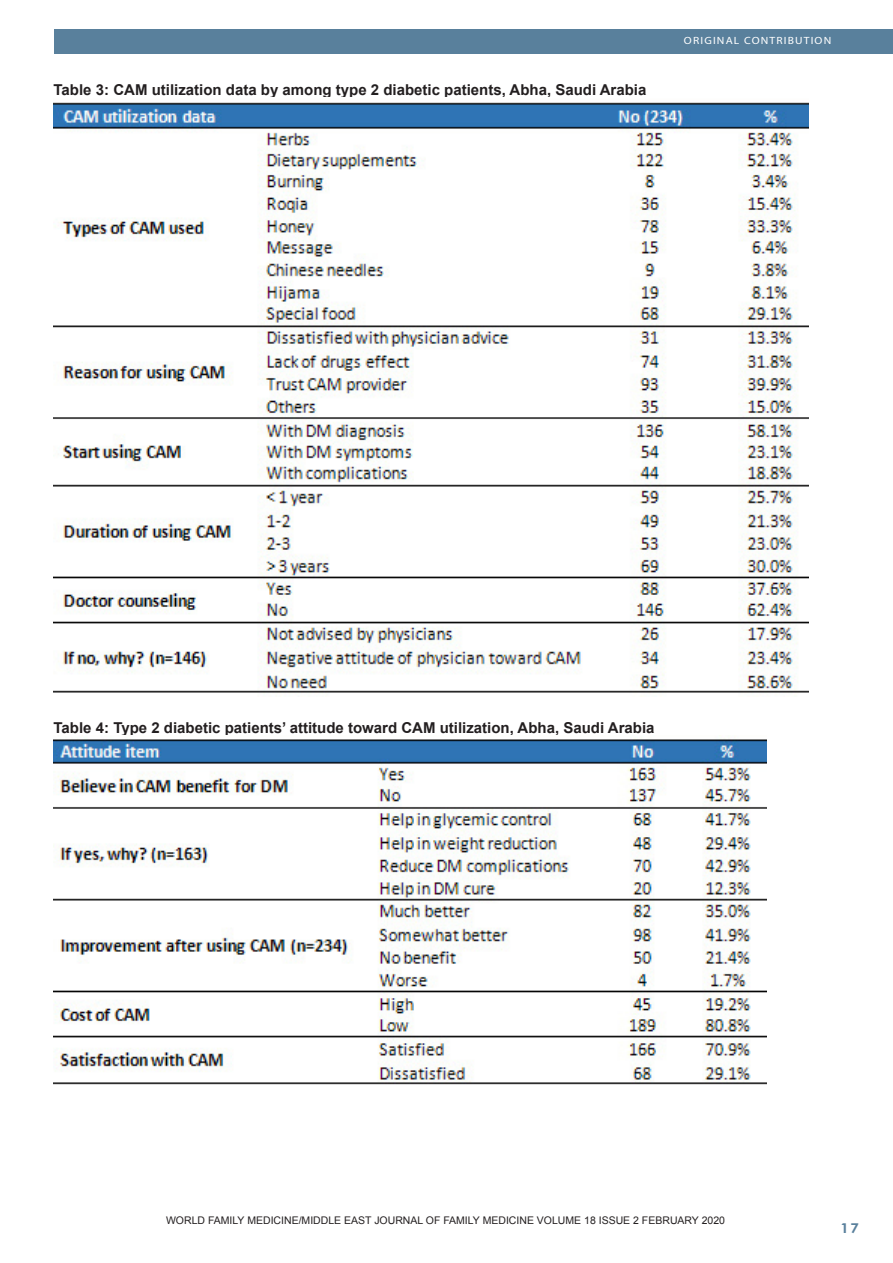
<style>
.page{position:relative;width:893px;height:1263px;background:#fff}
.page>*{position:absolute;margin:0;border:0;box-sizing:border-box;transform-origin:0 0}
.Footnote_Text{font:700 15px "Arial";color:#231f20}
.t1{font:700 13.5px "Century Gothic";color:#59809c;scale:1.1 1}
.Footnote_Text-2{font:10.5px "Arial";color:#231f20}
.t2{font:10.5px "Myriad";letter-spacing:.1em;color:#fff;scale:1.1 1}
</style>
<div class="page">
<div style="left:54px;top:30px;width:839px;height:24px;background:#59809c"></div>
<img style="left:54px;top:102px;width:754px;height:591px">
<img style="left:54px;top:735px;width:712px;height:350px">
<p class="Footnote_Text" style="left:54px;top:80px;width:594px">Table 3: CAM utilization data by among type 2 diabetic patients, Abha, Saudi Arabia</p>
<p class="t2" style="left:684px;top:35px;width:135px">ORIGINAL CONTRIBUTION</p>
<p class="Footnote_Text" style="left:54px;top:717px;width:602px">Table 4: Type 2 diabetic patients’ attitude toward CAM utilization, Abha, Saudi Arabia</p>
<p class="Footnote_Text-2" style="left:166px;top:1214px;width:560px">WORLD FAMILY MEDICINE/MIDDLE EAST JOURNAL OF FAMILY MEDICINE VOLUME 18 ISSUE 2 FEBRUARY 2020</p>
<p class="t1" style="left:840px;top:1218px;width:18px">17</p>
</div>
